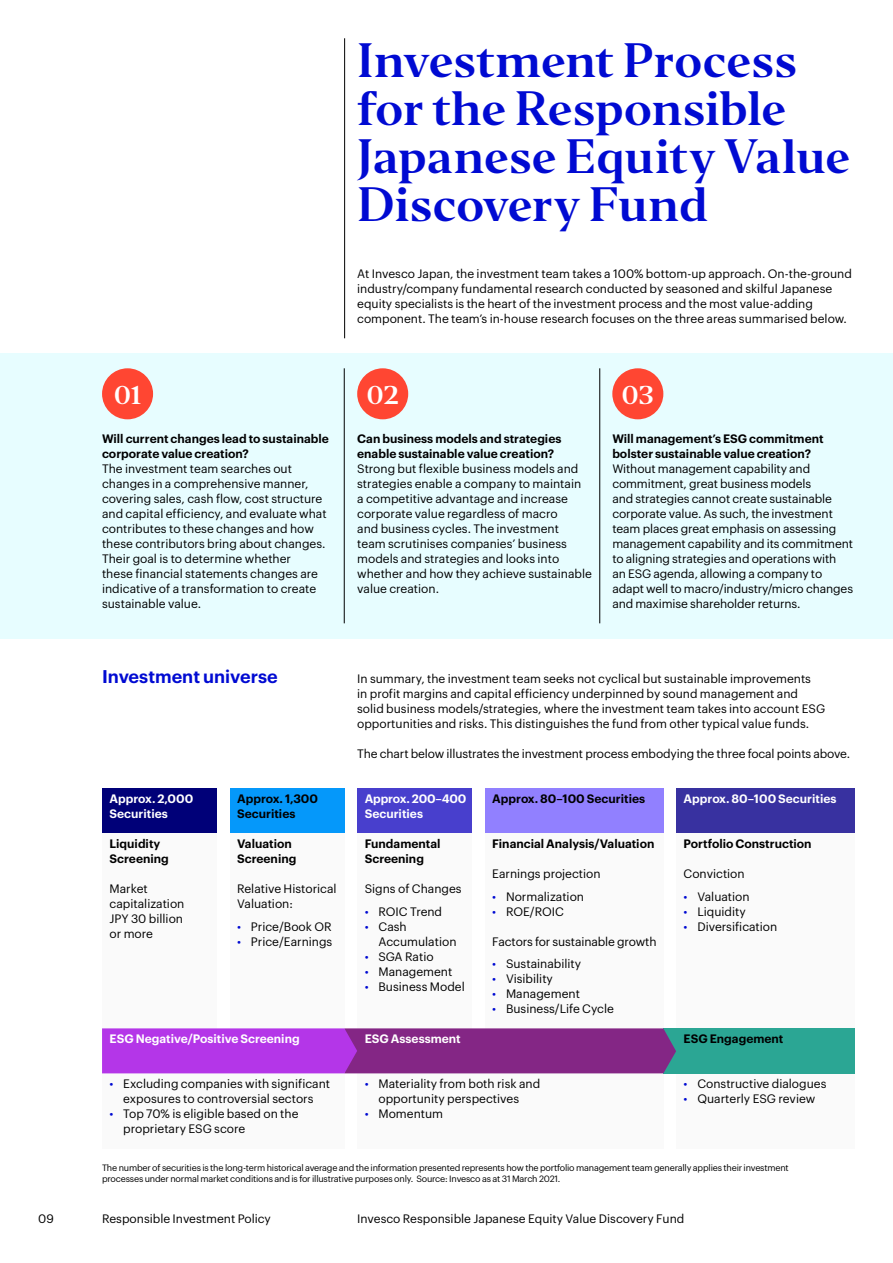
<style>
.page{position:relative;width:893px;height:1263px;background:#fff}
.page>*{position:absolute;margin:0;border:0;box-sizing:border-box;transform-origin:0 0}
.t1{font:45px/48px "Invesco Editor";letter-spacing:-.015em;color:#000ad2}
.t2{font:24px "Invesco Editor";color:#fff}
.t3{font:600 18px "Graphik";color:#000ad2}
.t4{font:12px/15px "Graphik";color:#000}
.t5{font:600 12px/15px "Graphik";color:#000}
.t6{font:600 12px/15px "Graphik";color:#fff}
.t7{font:9px/11.2px "Graphik";letter-spacing:-.02em;color:#000}
.s1{color:#000ad2}
</style>
<div class="page">
<hr style="left:344px;top:38px;width:1px;height:300px;background:#000">
<div style="left:0;top:353px;width:893px;height:285px;background:#e7fdff"></div>
<hr style="left:344px;top:368px;width:1px;height:255px;background:#000">
<hr style="left:599px;top:368px;width:1px;height:255px;background:#000">
<div style="left:102px;top:368px;width:51px;height:51px;background:#ff4632;border-radius:50%"></div>
<div style="left:357px;top:368px;width:51px;height:51px;background:#ff4632;border-radius:50%"></div>
<div style="left:612px;top:368px;width:51px;height:51px;background:#ff4632;border-radius:50%"></div>
<div style="left:102px;top:1073px;width:242px;height:75px;background:#fafafa"></div>
<div style="left:357px;top:1073px;width:306px;height:75px;background:#fafafa"></div>
<div style="left:102px;top:788px;width:115px;height:45px;background:#000078"></div>
<div style="left:102px;top:833px;width:115px;height:195px;background:#fafafa"></div>
<div style="left:230px;top:788px;width:114px;height:45px;background:#0598fa"></div>
<div style="left:230px;top:833px;width:114px;height:195px;background:#fafafa"></div>
<div style="left:357px;top:788px;width:115px;height:45px;background:#483fcd"></div>
<div style="left:357px;top:833px;width:115px;height:195px;background:#fafafa"></div>
<div style="left:485px;top:788px;width:178px;height:45px;background:#9180ff"></div>
<div style="left:485px;top:833px;width:178px;height:195px;background:#fafafa"></div>
<div style="left:676px;top:788px;width:179px;height:45px;background:#3831a0"></div>
<div style="left:676px;top:833px;width:179px;height:195px;background:#fafafa"></div>
<div style="left:676px;top:1073px;width:179px;height:75px;background:#fafafa"></div>
<div style="left:663px;top:1028px;width:192px;height:45px;background:#2ba694"></div>
<svg style="left:102px;top:1028px;width:574px;height:45px;background:#9830b0"></svg>
<h1 class="t1" style="left:357px;top:37px;width:495px">Investment Process for the Responsible<br>Japanese Equity Value<br>Discovery Fund</h1>
<p class="t4" style="left:357px;top:265px;width:496px">At Invesco Japan, the investment team takes a 100% bottom-up approach. On-the-ground industry/company fundamental research conducted by seasoned and skilful Japanese equity specialists is the heart of the investment process and the most value-adding component. The team’s in-house research focuses on the three areas summarised below.</p>
<h2 class="t2" style="left:114px;top:380px;width:29px">01</h2>
<h2 class="t2" style="left:366px;top:380px;width:34px">02</h2>
<h2 class="t2" style="left:621px;top:380px;width:34px">03</h2>
<p class="t5" style="left:102px;top:430px;width:228px">Will current changes lead to sustainable corporate value creation?</p>
<p class="t4" style="left:102px;top:460px;width:226px">The investment team searches out changes in a comprehensive manner, covering sales, cash flow, cost structure and capital efficiency, and evaluate what contributes to these changes and how these contributors bring about changes.<br>Their goal is to determine whether<br>these financial statements changes are indicative of a transformation to create sustainable value.</p>
<p class="t5" style="left:357px;top:430px;width:206px">Can business models and strategies enable sustainable value creation?</p>
<p class="t4" style="left:357px;top:460px;width:236px">Strong but flexible business models and strategies enable a company to maintain<br>a competitive advantage and increase corporate value regardless of macro<br>and business cycles. The investment<br>team scrutinises companies’ business models and strategies and looks into whether and how they achieve sustainable value creation.</p>
<p class="t5" style="left:612px;top:430px;width:213px">Will management’s ESG commitment bolster sustainable value creation?</p>
<p class="t4" style="left:612px;top:460px;width:242px">Without management capability and commitment, great business models<br>and strategies cannot create sustainable corporate value. As such, the investment team places great emphasis on assessing management capability and its commitment to aligning strategies and operations with<br>an ESG agenda, allowing a company to adapt well to macro/industry/micro changes and maximise shareholder returns.</p>
<h3 class="t3" style="left:102px;top:663px;width:177px">Investment universe</h3>
<p class="t6" style="left:110px;top:790px;width:85px">Approx. 2,000<br>Securities</p>
<p class="t5" style="left:110px;top:835px;width:61px">Liquidity<br>Screening</p>
<p class="t4" style="left:110px;top:880px;width:76px">Market capitalization<br>JPY 30 billion or more</p>
<p class="t5" style="left:237px;top:790px;width:82px">Approx. 1,300<br>Securities</p>
<p class="t5" style="left:237px;top:835px;width:61px">Valuation<br>Screening</p>
<p class="t4" style="left:237px;top:880px;width:101px">Relative Historical<br>Valuation:</p>
<p class="t4" style="left:237px;top:918px;width:96px"><span class="s1">•</span> Price/Book OR</p>
<p class="t4" style="left:237px;top:933px;width:97px"><span class="s1">•</span> Price/Earnings</p>
<p class="t4" style="left:357px;top:670px;width:469px">In summary, the investment team seeks not cyclical but sustainable improvements<br>in profit margins and capital efficiency underpinned by sound management and solid business models/strategies, where the investment team takes into account ESG opportunities and risks. This distinguishes the fund from other typical value funds.</p>
<p class="t4" style="left:357px;top:745px;width:495px">The chart below illustrates the investment process embodying the three focal points above.</p>
<p class="t6" style="left:365px;top:790px;width:103px">Approx. 200–400<br>Securities</p>
<p class="t5" style="left:365px;top:835px;width:77px">Fundamental<br>Screening</p>
<p class="t4" style="left:365px;top:880px;width:98px">Signs of Changes</p>
<p class="t4" style="left:365px;top:903px;width:79px"><span class="s1">•</span> ROIC Trend</p>
<p class="t4" style="left:378px;top:918px;width:80px;text-indent:-14px"><span class="s1">•</span> Cash<br>Accumulation</p>
<p class="t4" style="left:365px;top:948px;width:71px"><span class="s1">•</span> SGA Ratio</p>
<p class="t4" style="left:365px;top:963px;width:89px"><span class="s1">•</span> Management</p>
<p class="t4" style="left:365px;top:978px;width:102px"><span class="s1">•</span> Business Model</p>
<p class="t5" style="left:492px;top:790px;width:154px">Approx. 80–100 Securities</p>
<p class="t5" style="left:492px;top:835px;width:164px">Financial Analysis/Valuation</p>
<p class="t4" style="left:492px;top:865px;width:110px">Earnings projection</p>
<p class="t4" style="left:492px;top:888px;width:93px"><span class="s1">•</span> Normalization</p>
<p class="t4" style="left:492px;top:903px;width:73px"><span class="s1">•</span> ROE/ROIC</p>
<p class="t4" style="left:492px;top:933px;width:166px">Factors for sustainable growth</p>
<p class="t4" style="left:492px;top:955px;width:90px"><span class="s1">•</span> Sustainability</p>
<p class="t4" style="left:492px;top:970px;width:62px"><span class="s1">•</span> Visibility</p>
<p class="t4" style="left:492px;top:985px;width:89px"><span class="s1">•</span> Management</p>
<p class="t4" style="left:492px;top:1000px;width:123px"><span class="s1">•</span> Business/Life Cycle</p>
<p class="t6" style="left:684px;top:790px;width:154px">Approx. 80–100 Securities</p>
<p class="t5" style="left:684px;top:835px;width:130px">Portfolio Construction</p>
<p class="t4" style="left:684px;top:865px;width:63px">Conviction</p>
<p class="t4" style="left:684px;top:888px;width:68px"><span class="s1">•</span> Valuation</p>
<p class="t4" style="left:684px;top:903px;width:64px"><span class="s1">•</span> Liquidity</p>
<p class="t4" style="left:684px;top:918px;width:95px"><span class="s1">•</span> Diversification</p>
<p class="t6" style="left:110px;top:1030px;width:192px">ESG Negative/Positive Screening</p>
<p class="t6" style="left:365px;top:1030px;width:98px">ESG Assessment</p>
<p class="t5" style="left:684px;top:1030px;width:101px">ESG Engagement</p>
<p class="t4" style="left:110px;top:1075px;width:222px;text-align:center"><span class="s1">•</span> Excluding companies with significant exposures to controversial sectors</p>
<p class="t4" style="left:123px;top:1105px;width:177px;text-indent:-14px"><span class="s1">•</span> Top 70% is eligible based on the proprietary ESG score</p>
<p class="t4" style="left:378px;top:1075px;width:163px;text-indent:-14px"><span class="s1">•</span> Materiality from both risk and opportunity perspectives</p>
<p class="t4" style="left:365px;top:1105px;width:80px"><span class="s1">•</span> Momentum</p>
<p class="t4" style="left:684px;top:1075px;width:144px"><span class="s1">•</span> Constructive dialogues</p>
<p class="t4" style="left:684px;top:1090px;width:133px"><span class="s1">•</span> Quarterly ESG review</p>
<p class="t7" style="left:102px;top:1161px;width:688px">The number of securities is the long-term historical average and the information presented represents how the portfolio management team generally applies their investment processes under normal market conditions and is for illustrative purposes only. Source: Invesco as at 31 March 2021.</p>
<p class="t4" style="left:38px;top:1210px;width:17px">09</p>
<p class="t4" style="left:102px;top:1210px;width:170px">Responsible Investment Policy</p>
<p class="t4" style="left:357px;top:1210px;width:329px">Invesco Responsible Japanese Equity Value Discovery Fund</p>
</div>
